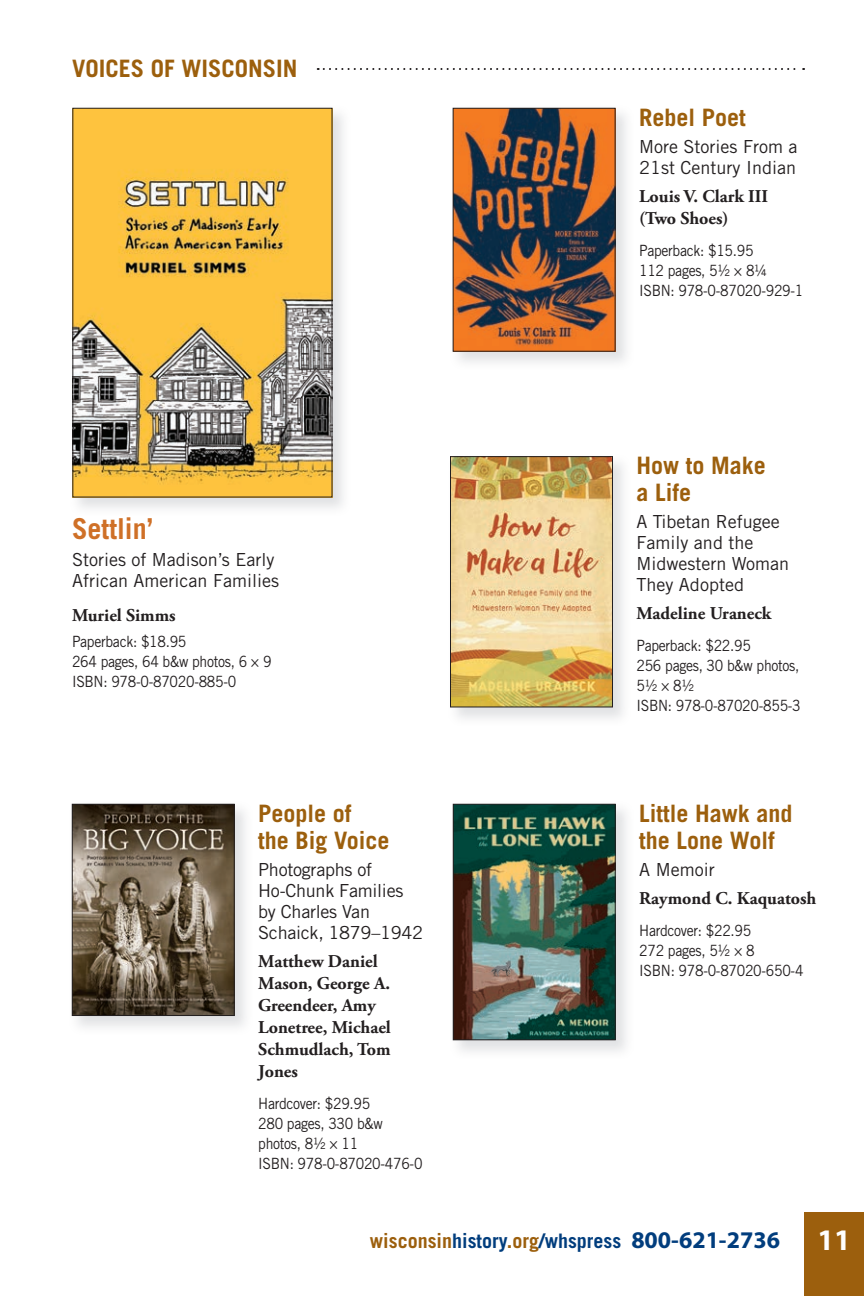
<style>
.page{position:relative;width:864px;height:1296px;background:#fff}
.page>*{position:absolute;margin:0;border:0;box-sizing:border-box;transform-origin:0 0}
.t1{font:700 28.8px "Trade Gothic LT Std";color:#cf7027}
.t2{font:700 24px/27px "Trade Gothic LT Std";color:#9c5f0d}
.t3{font:700 20px "Trade Gothic LT Std";color:#013d7d}
.t4{font:18px/21px "Trade Gothic LT Std";color:#231f20}
.t5{font:700 18px/22px "Adobe Garamond Pro";color:#231f20}
.t6{font:15.6px/20px "Trade Gothic LT Std";letter-spacing:-.02em;color:#231f20;scale:.9 1}
.s1{color:#9c5f0d}
.s2{font-family:"Myriad Pro";font-size:24px}
.s3{font-family:"Myriad Pro";font-size:30px;color:#fff}
</style>
<div class="page">
<div style="left:804px;top:1212px;width:60px;height:84px;background:#9c5f0d"></div>
<svg style="left:318px;top:68px;width:486px;height:2px"></svg>
<img style="left:452px;top:107px;width:174px;height:256px">
<img style="left:455px;top:110px;width:158px;height:240px">
<div style="left:453px;top:108px;width:162px;height:244px;border:1px solid #231f20"></div>
<img style="left:71px;top:803px;width:174px;height:224px">
<img style="left:74px;top:806px;width:158px;height:208px">
<div style="left:72px;top:804px;width:162px;height:212px;border:1px solid #231f20"></div>
<img style="left:455px;top:806px;width:159px;height:232px">
<div style="left:453px;top:804px;width:163px;height:236px;border:1px solid #231f20"></div>
<img style="left:452px;top:458px;width:159px;height:247px">
<div style="left:450px;top:456px;width:163px;height:251px;border:1px solid #231f20"></div>
<img style="left:72px;top:107px;width:271px;height:401px">
<img style="left:75px;top:110px;width:255px;height:385px">
<div style="left:73px;top:108px;width:259px;height:389px;border:1px solid #231f20"></div>
<h2 class="t2" style="left:72px;top:55px;width:227px">VOICES OF WISCONSIN</h2>
<h1 class="t1" style="left:72px;top:511px;width:82px">Settlin’</h1>
<p class="t4" style="left:72px;top:549px;width:208px">Stories of Madison’s Early<br>African American Families</p>
<p class="t5" style="left:72px;top:604px;width:105px">Muriel Simms</p>
<p class="t6" style="left:72px;top:631px;width:223px">Paperback: $18.95<br>264 pages, 64 b&amp;w photos, 6 × 9<br>ISBN: 978-0-87020-885-0</p>
<h2 class="t2" style="left:258px;top:799px;width:133px">People of<br>the Big Voice</h2>
<p class="t4" style="left:258px;top:858px;width:167px">Photographs of<br>Ho-Chunk Families by Charles Van<br>Schaick, 1879–1942</p>
<p class="t5" style="left:258px;top:950px;width:134px">Matthew Daniel<br>Mason, George A.<br>Greendeer, Amy<br>Lonetree, Michael<br>Schmudlach, Tom<br>Jones</p>
<p class="t6" style="left:258px;top:1093px;width:184px">Hardcover: $29.95<br>280 pages, 330 b&amp;w photos, 8½ × 11<br>ISBN: 978-0-87020-476-0</p>
<h2 class="t2" style="left:639px;top:103px;width:108px">Rebel Poet</h2>
<p class="t4" style="left:639px;top:135px;width:160px">More Stories From a<br>21st Century Indian</p>
<p class="t5" style="left:639px;top:185px;width:131px">Louis V. Clark III (Two Shoes)</p>
<p class="t6" style="left:639px;top:240px;width:184px">Paperback: $15.95<br>112 pages, 5½ × 8¼<br>ISBN: 978-0-87020-929-1</p>
<h2 class="t2" style="left:636px;top:452px;width:131px">How to Make a Life</h2>
<p class="t4" style="left:636px;top:511px;width:154px">A Tibetan Refugee<br>Family and the<br>Midwestern Woman<br>They Adopted</p>
<p class="t5" style="left:636px;top:603px;width:136px">Madeline Uraneck</p>
<p class="t6" style="left:636px;top:635px;width:184px">Paperback: $22.95<br>256 pages, 30 b&amp;w photos,<br>5½ × 8½<br>ISBN: 978-0-87020-855-3</p>
<h2 class="t2" style="left:639px;top:799px;width:155px">Little Hawk and the Lone Wolf</h2>
<p class="t4" style="left:639px;top:858px;width:77px">A Memoir</p>
<p class="t5" style="left:639px;top:887px;width:179px">Raymond C. Kaquatosh</p>
<p class="t6" style="left:639px;top:920px;width:184px">Hardcover: $22.95<br>272 pages, 5½ × 8<br>ISBN: 978-0-87020-650-4</p>
<p class="t3" style="left:370px;top:1228px;width:482px"><span class="s1">wisconsin</span>history<span class="s1">.org</span>/whspress <span class="s2">800-621-2736</span> <span class="s3">11</span></p>
</div>
